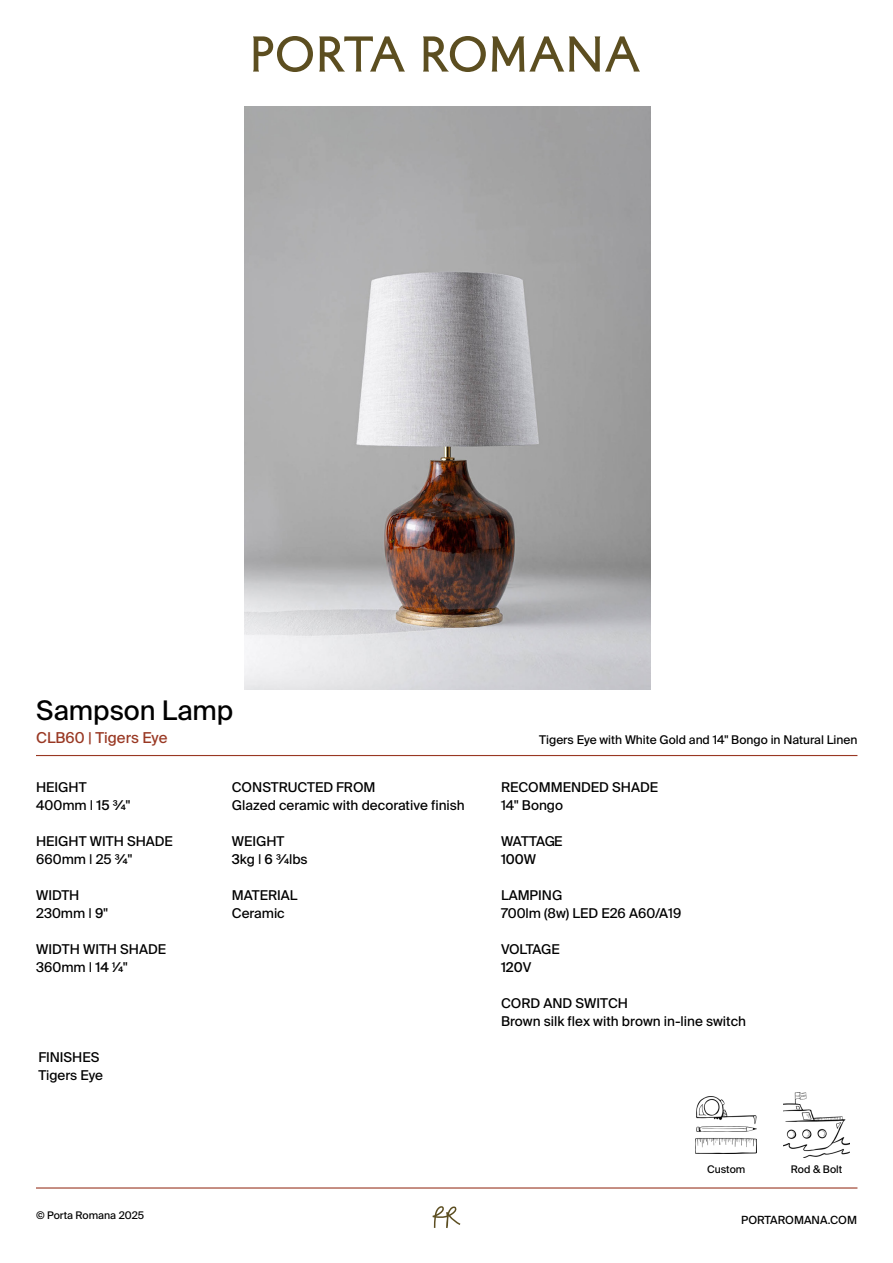
<style>
.page{position:relative;width:893px;height:1263px;background:#fff}
.page>*{position:absolute;margin:0;border:0;box-sizing:border-box;transform-origin:0 0}
.t1{font:27px "Suisse Intl";color:#000}
.t2{font:15px "Suisse Intl";color:#993823}
.t3{font:13.5px/18px "Suisse Intl";color:#000}
.t4{font:13.5px/18px "Suisse Intl";letter-spacing:-.025em;color:#000}
.t5{font:12px "Suisse Intl";color:#000}
.t6{font:11.25px "Suisse Intl";color:#000}
.t7{font:10.5px "Suisse Intl";color:#000}
</style>
<div class="page">
<hr style="left:36px;top:755px;width:821px;height:1px;background:#993823">
<svg style="left:253px;top:36px;width:60px;height:36px"></svg>
<svg style="left:319px;top:36px;width:86px;height:36px"></svg>
<svg style="left:423px;top:36px;width:63px;height:36px"></svg>
<svg style="left:492px;top:36px;width:148px;height:36px"></svg>
<svg style="left:433px;top:1206px;width:27px;height:22px"></svg>
<hr style="left:36px;top:1187px;width:821px;height:1px;background:#993823">
<img style="left:244px;top:106px;width:407px;height:584px">
<img style="left:696px;top:1096px;width:61px;height:57px">
<img style="left:783px;top:1092px;width:67px;height:65px">
<h1 class="t1" style="left:36px;top:695px;width:199px">Sampson Lamp</h1>
<p class="t2" style="left:36px;top:729px;width:133px">CLB60 | Tigers Eye</p>
<p class="t5" style="left:539px;top:733px;width:320px">Tigers Eye with White Gold and 14" Bongo in Natural Linen</p>
<p class="t3" style="left:36px;top:778px;width:96px">HEIGHT<br>400mm | 15 3/4"</p>
<p class="t3" style="left:36px;top:832px;width:138px">HEIGHT WITH SHADE<br>660mm | 25 ¾"</p>
<p class="t3" style="left:36px;top:886px;width:73px">WIDTH<br>230mm | 9"</p>
<p class="t3" style="left:36px;top:940px;width:132px">WIDTH WITH SHADE<br>360mm | 14 ¼"</p>
<p class="t3" style="left:38px;top:1048px;width:66px">FINISHES<br>Tigers Eye</p>
<p class="t7" style="left:36px;top:1209px;width:110px">© Porta Romana 2025</p>
<p class="t3" style="left:232px;top:778px;width:234px">CONSTRUCTED FROM<br>Glazed ceramic with decorative finish</p>
<p class="t3" style="left:232px;top:832px;width:77px">WEIGHT<br>3kg | 6 3/4lbs</p>
<p class="t3" style="left:232px;top:886px;width:67px">MATERIAL<br>Ceramic</p>
<p class="t3" style="left:501px;top:778px;width:159px">RECOMMENDED SHADE<br>14" Bongo</p>
<p class="t4" style="left:501px;top:832px;width:63px">WATTAGE<br>100W</p>
<p class="t3" style="left:501px;top:886px;width:182px">LAMPING<br>700lm (8w) LED E26 A60/A19</p>
<p class="t4" style="left:501px;top:940px;width:60px">VOLTAGE<br>120V</p>
<p class="t3" style="left:501px;top:994px;width:247px">CORD AND SWITCH<br>Brown silk flex with brown in-line switch</p>
<p class="t7" style="left:707px;top:1163px;width:40px">Custom</p>
<p class="t7" style="left:791px;top:1163px;width:53px">Rod &amp; Bolt</p>
<p class="t6" style="left:741px;top:1213px;width:117px">PORTAROMANA.COM</p>
</div>
